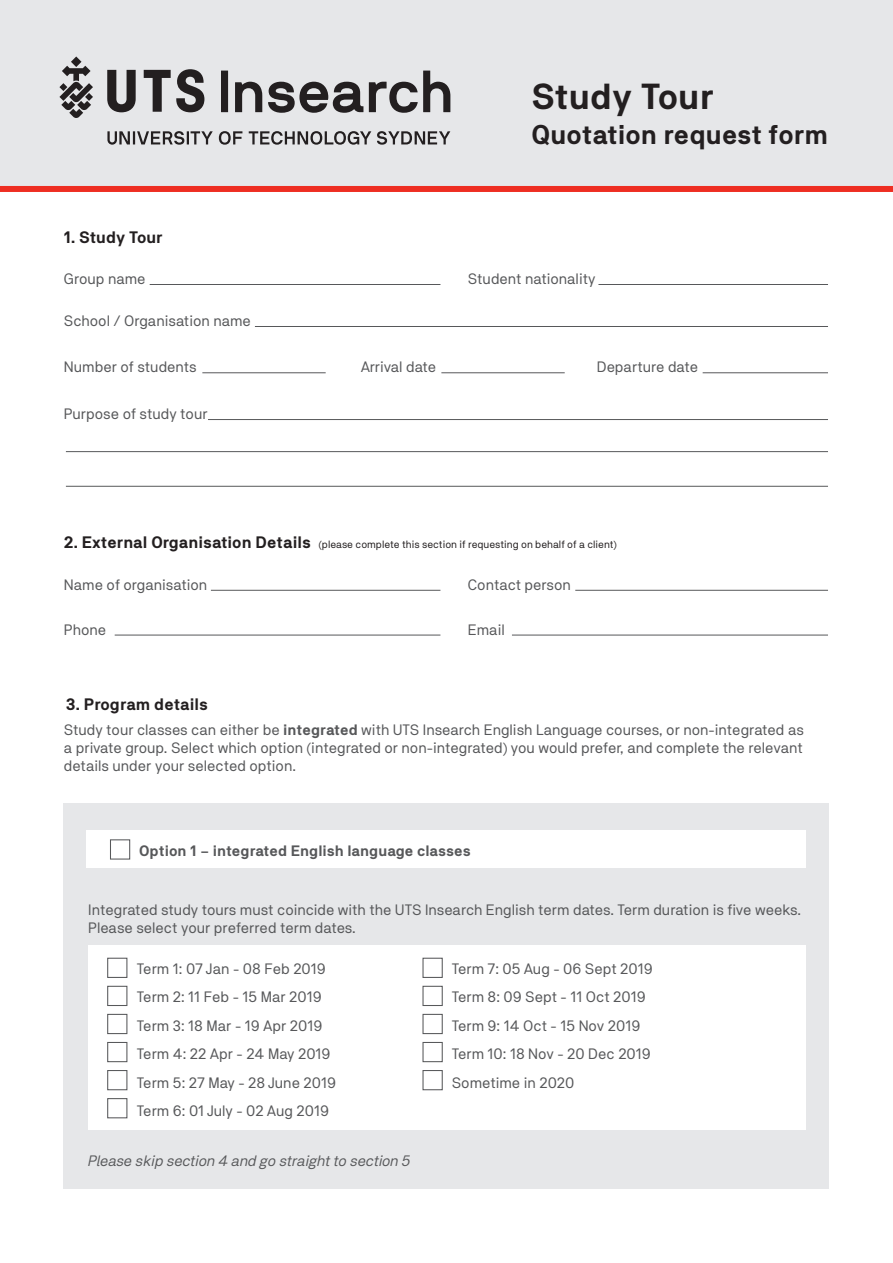
<style>
.page{position:relative;width:893px;height:1263px;background:#fff}
.page>*{position:absolute;margin:0;border:0;box-sizing:border-box;transform-origin:0 0}
.t1{font:700 36px "NB Akademie Std";color:#231f20}
.t2{font:700 27px "NB Akademie Std";color:#231f20}
.t3{font:700 16.5px "NB Akademie Std";color:#231f20}
.t4{font:15px/18px "NB Akademie Std";color:#57585a;text-align:justify}
.t5{font:italic 15px "NB Akademie Std";color:#57585a}
.t6{font:700 15px "NB Akademie Std";color:#57585a}
.t7{font:10.5px "NB Akademie Std";color:#231f20}
.s1{font-weight:700;font-size:16.5px}
.s2{font-weight:700}
</style>
<div class="page">
<div style="left:64px;top:803px;width:765px;height:385px;background:#e6e7e9"></div>
<div style="left:0;top:0;width:893px;height:187px;background:#e6e7e9"></div>
<div style="left:0;top:186px;width:893px;height:6px;background:#ee2e22"></div>
<svg style="left:107px;top:131px;width:106px;height:14px"></svg>
<svg style="left:219px;top:131px;width:23px;height:14px"></svg>
<svg style="left:249px;top:131px;width:122px;height:14px"></svg>
<svg style="left:377px;top:131px;width:73px;height:14px"></svg>
<svg style="left:107px;top:69px;width:343px;height:44px"></svg>
<svg style="left:59px;top:56px;width:34px;height:62px"></svg>
<div style="left:88px;top:945px;width:717px;height:185px;background:#fff"></div>
<div style="left:86px;top:830px;width:719px;height:38px;background:#fff"></div>
<div style="left:110px;top:839px;width:20px;height:20px;border:1px solid #57585a"></div>
<div style="left:107px;top:958px;width:20px;height:20px;border:1px solid #57585a"></div>
<div style="left:422px;top:958px;width:21px;height:20px;border:1px solid #57585a"></div>
<div style="left:107px;top:986px;width:20px;height:20px;border:1px solid #57585a"></div>
<div style="left:422px;top:986px;width:21px;height:20px;border:1px solid #57585a"></div>
<div style="left:107px;top:1014px;width:20px;height:20px;border:1px solid #57585a"></div>
<div style="left:422px;top:1014px;width:21px;height:20px;border:1px solid #57585a"></div>
<div style="left:107px;top:1042px;width:20px;height:20px;border:1px solid #57585a"></div>
<div style="left:422px;top:1042px;width:21px;height:20px;border:1px solid #57585a"></div>
<div style="left:107px;top:1070px;width:20px;height:20px;border:1px solid #57585a"></div>
<div style="left:422px;top:1070px;width:21px;height:20px;border:1px solid #57585a"></div>
<div style="left:107px;top:1098px;width:20px;height:20px;border:1px solid #57585a"></div>
<hr style="left:211px;top:590px;width:229px;height:1px;background:#57585a">
<hr style="left:208px;top:419px;width:620px;height:1px;background:#57585a">
<hr style="left:150px;top:284px;width:290px;height:1px;background:#57585a">
<hr style="left:255px;top:326px;width:573px;height:1px;background:#57585a">
<hr style="left:115px;top:635px;width:325px;height:1px;background:#57585a">
<hr style="left:575px;top:590px;width:253px;height:1px;background:#57585a">
<hr style="left:598px;top:284px;width:230px;height:1px;background:#57585a">
<hr style="left:441px;top:372px;width:124px;height:1px;background:#57585a">
<hr style="left:512px;top:635px;width:316px;height:1px;background:#57585a">
<hr style="left:703px;top:372px;width:125px;height:1px;background:#57585a">
<hr style="left:202px;top:372px;width:124px;height:1px;background:#57585a">
<hr style="left:66px;top:451px;width:762px;height:1px;background:#57585a">
<hr style="left:66px;top:486px;width:762px;height:1px;background:#57585a">
<p class="t1" style="left:532px;top:76px;width:184px">Study Tour</p>
<p class="t3" style="left:64px;top:228px;width:101px">1. Study Tour</p>
<p class="t4" style="left:64px;top:270px;width:83px">Group name</p>
<p class="t4" style="left:64px;top:311px;width:189px">School / Organisation name</p>
<p class="t4" style="left:64px;top:358px;width:134px">Number of students</p>
<p class="t4" style="left:64px;top:405px;width:145px">Purpose of study tour</p>
<p class="t2" style="left:532px;top:119px;width:298px">Quotation request form</p>
<p class="t4" style="left:468px;top:270px;width:129px">Student nationality</p>
<p class="t4" style="left:361px;top:358px;width:77px">Arrival date</p>
<p class="t4" style="left:597px;top:358px;width:103px">Departure date</p>
<p class="t7" style="left:64px;top:539px;width:554px"><span class="s1">2. External Organisation Details</span> (please complete this section if requesting on behalf of a client)</p>
<p class="t4" style="left:64px;top:575px;width:145px">Name of organisation</p>
<p class="t4" style="left:468px;top:575px;width:104px">Contact person</p>
<p class="t4" style="left:64px;top:621px;width:44px">Phone</p>
<p class="t4" style="left:468px;top:621px;width:38px">Email</p>
<p class="t3" style="left:66px;top:695px;width:144px">3. Program details</p>
<p class="t4" style="left:64px;top:720px;width:742px">Study tour classes can either be <span class="s2">integrated</span> with UTS Insearch English Language courses, or non-integrated as a private group. Select which option (integrated or non-integrated) you would prefer, and complete the relevant details under your selected option.</p>
<p class="t6" style="left:139px;top:843px;width:333px">Option 1 – integrated English language classes</p>
<p class="t4" style="left:88px;top:900px;width:714px">Integrated study tours must coincide with the UTS Insearch English term dates. Term duration is five weeks.<br>Please select your preferred term dates.</p>
<p class="t4" style="left:137px;top:959px;width:190px">Term 1: 07 Jan - 08 Feb 2019</p>
<p class="t4" style="left:137px;top:988px;width:186px">Term 2: 11 Feb - 15 Mar 2019</p>
<p class="t4" style="left:137px;top:1016px;width:187px">Term 3: 18 Mar - 19 Apr 2019</p>
<p class="t4" style="left:137px;top:1045px;width:195px">Term 4: 22 Apr - 24 May 2019</p>
<p class="t4" style="left:137px;top:1073px;width:201px">Term 5: 27 May - 28 June 2019</p>
<p class="t4" style="left:137px;top:1102px;width:194px">Term 6: 01 July - 02 Aug 2019</p>
<p class="t5" style="left:88px;top:1152px;width:323px">Please skip section 4 and go straight to section 5</p>
<p class="t4" style="left:452px;top:959px;width:202px">Term 7: 05 Aug - 06 Sept 2019</p>
<p class="t4" style="left:452px;top:988px;width:195px">Term 8: 09 Sept - 11 Oct 2019</p>
<p class="t4" style="left:452px;top:1016px;width:190px">Term 9: 14 Oct - 15 Nov 2019</p>
<p class="t4" style="left:452px;top:1045px;width:201px">Term 10: 18 Nov - 20 Dec 2019</p>
<p class="t4" style="left:452px;top:1073px;width:124px">Sometime in 2020</p>
</div>
